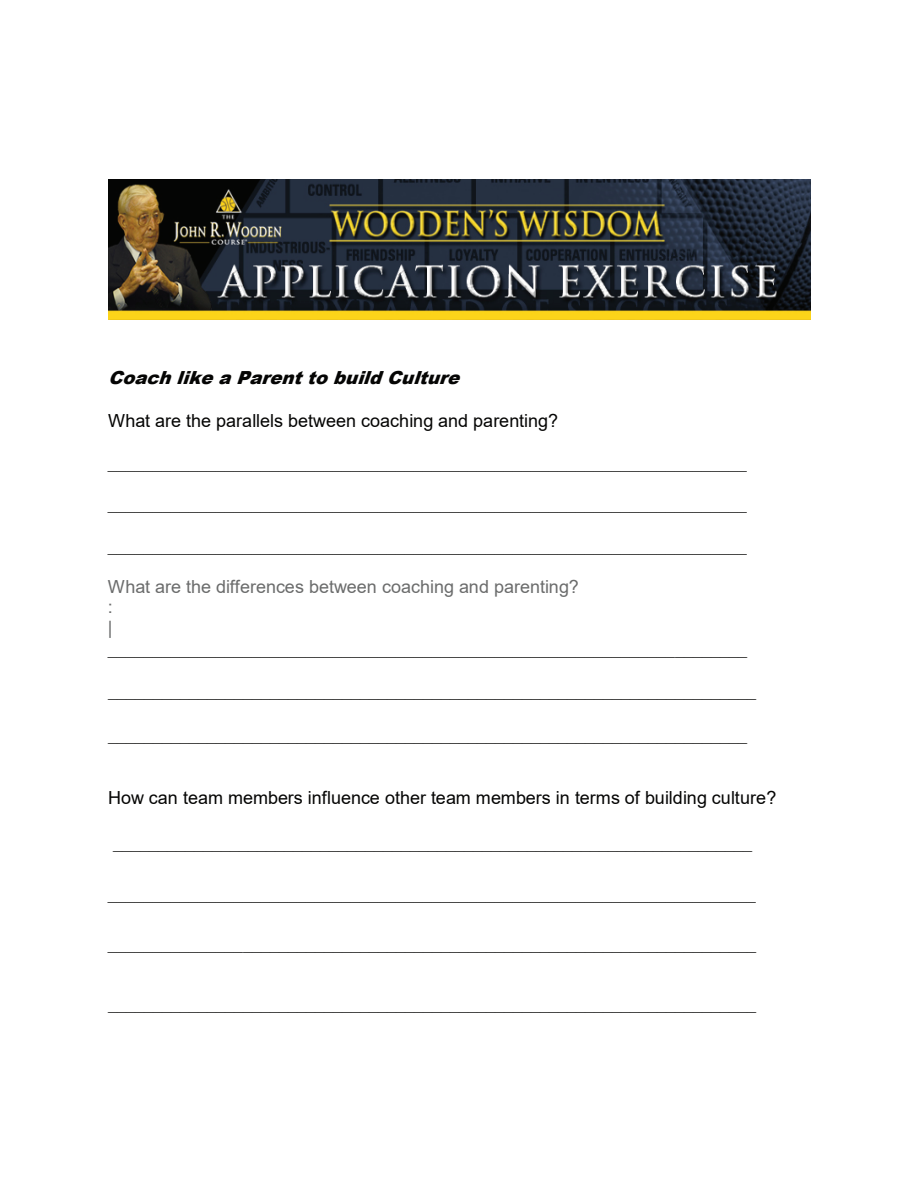
<style>
.page{position:relative;width:918px;height:1188px;background:#fff}
.page>*{position:absolute;margin:0;border:0;box-sizing:border-box;transform-origin:0 0}
.t1{font:18px "Times New Roman";color:#050504}
.t2{font:18px "Arial";color:#050504}
.t3{font:18px/20.7px "Arial";color:#6b6c6c}
.t4{font:italic 900 18px "Arial";color:#050504}
</style>
<div class="page">
<img style="left:108px;top:180px;width:702px;height:139px">
<p class="t4" style="left:108px;top:365px;width:361px">Coach like a Parent to build Culture</p>
<p class="t2" style="left:108px;top:408px;width:452px">What are the parallels between coaching and parenting?</p>
<p class="t1" style="left:108px;top:449px;width:640px">_______________________________________________________________________</p>
<p class="t1" style="left:108px;top:491px;width:640px">_______________________________________________________________________</p>
<p class="t1" style="left:108px;top:532px;width:640px">_______________________________________________________________________</p>
<p class="t3" style="left:108px;top:576px;width:473px">What are the differences between coaching and parenting? :<br>|</p>
<p class="t1" style="left:108px;top:636px;width:641px">_______________________________________________________________________</p>
<p class="t1" style="left:108px;top:677px;width:649px">________________________________________________________________________</p>
<p class="t1" style="left:108px;top:721px;width:640px">_______________________________________________________________________</p>
<p class="t2" style="left:108px;top:785px;width:670px">How can team members influence other team members in terms of building culture?</p>
<p class="t1" style="left:113px;top:829px;width:640px">_______________________________________________________________________</p>
<p class="t1" style="left:108px;top:880px;width:649px">________________________________________________________________________</p>
<p class="t1" style="left:108px;top:930px;width:650px">________________________________________________________________________</p>
<p class="t1" style="left:108px;top:990px;width:649px">________________________________________________________________________</p>
</div>
